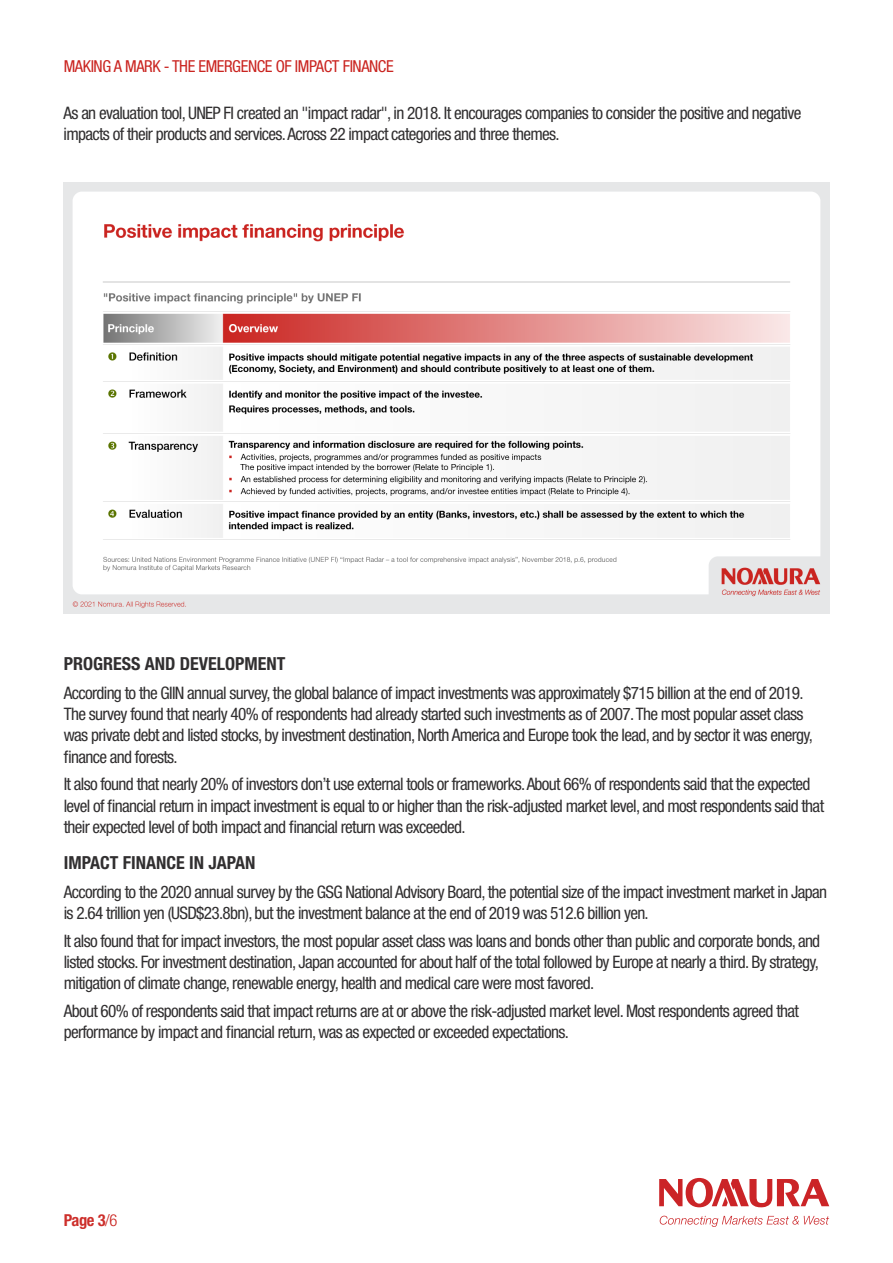
<style>
.page{position:relative;width:893px;height:1263px;background:#fff}
.page>*{position:absolute;margin:0;border:0;box-sizing:border-box;transform-origin:0 0}
.t1{font:700 condensed 18px "Helvetica Neue LT Std";color:#312f30}
.t2{font:condensed 17.25px/21.3px "Helvetica Neue LT Std";letter-spacing:-.04em;color:#312f30}
.t3{font:condensed 16.5px "Helvetica Neue LT Std";letter-spacing:-.025em;color:#ca2420}
.t4{font:700 condensed 16.5px "Helvetica Neue LT Std";color:#cd2f2b}
.s1{font-weight:300;color:#ca2420}
</style>
<div class="page">
<svg style="left:659px;top:1178px;width:170px;height:30px"></svg>
<svg style="left:660px;top:1216px;width:169px;height:11px"></svg>
<img style="left:64px;top:183px;width:765px;height:431px">
<p class="t3" style="left:64px;top:57px;width:331px">MAKING A MARK - THE EMERGENCE OF IMPACT FINANCE</p>
<p class="t2" style="left:64px;top:102px;width:739px">As an evaluation tool, UNEP FI created an "impact radar", in 2018. It encourages companies to consider the positive and negative impacts of their products and services. Across 22 impact categories and three themes.</p>
<p class="t1" style="left:64px;top:652px;width:223px">PROGRESS AND DEVELOPMENT</p>
<p class="t2" style="left:64px;top:682px;width:751px">According to the GIIN annual survey, the global balance of impact investments was approximately $715 billion at the end of 2019.<br>The survey found that nearly 40% of respondents had already started such investments as of 2007. The most popular asset class was private debt and listed stocks, by investment destination, North America and Europe took the lead, and by sector it was energy, finance and forests.</p>
<p class="t2" style="left:64px;top:773px;width:762px">It also found that nearly 20% of investors don’t use external tools or frameworks. About 66% of respondents said that the expected level of financial return in impact investment is equal to or higher than the risk-adjusted market level, and most respondents said that their expected level of both impact and financial return was exceeded.</p>
<p class="t1" style="left:64px;top:852px;width:193px">IMPACT FINANCE IN JAPAN</p>
<p class="t2" style="left:64px;top:881px;width:765px">According to the 2020 annual survey by the GSG National Advisory Board, the potential size of the impact investment market in Japan is 2.64 trillion yen (USD$23.8bn), but the investment balance at the end of 2019 was 512.6 billion yen.</p>
<p class="t2" style="left:64px;top:930px;width:758px;text-align:justify">It also found that for impact investors, the most popular asset class was loans and bonds other than public and corporate bonds, and listed stocks. For investment destination, Japan accounted for about half of the total followed by Europe at nearly a third. By strategy, mitigation of climate change, renewable energy, health and medical care were most favored.</p>
<p class="t2" style="left:64px;top:1000px;width:737px">About 60% of respondents said that impact returns are at or above the risk-adjusted market level. Most respondents agreed that performance by impact and financial return, was as expected or exceeded expectations.</p>
<p class="t4" style="left:64px;top:1210px;width:55px">Page 3<span class="s1">/6</span></p>
</div>
